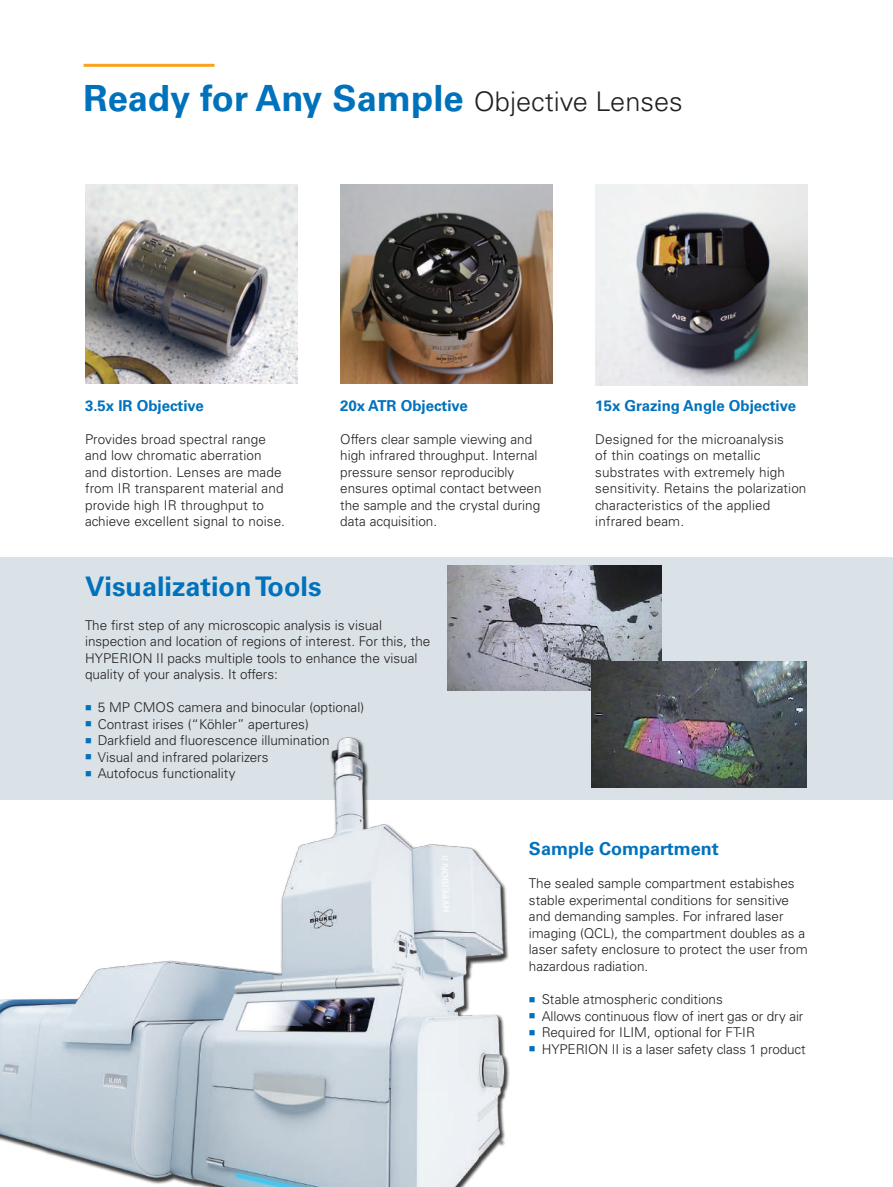
<style>
.page{position:relative;width:893px;height:1187px;background:#fff}
.page>*{position:absolute;margin:0;border:0;box-sizing:border-box;transform-origin:0 0}
.t1{font:700 36px "Univers LT Std";color:#0072bc}
.t2{font:700 27px "Univers LT Std";color:#0072bc}
.t3{font:700 18px "Univers LT Std";color:#0072bc}
.t4{font:700 15px "Univers LT Std";color:#0072bc}
.t5{font:300 13.5px/16.5px "Univers LT Std";color:#231f20}
.s1{font-weight:300;font-size:27px;color:#231f20}
.s2{color:#0072bc}
</style>
<div class="page">
<div style="left:0;top:557px;width:893px;height:242px;background:#dae2e7"></div>
<img style="left:85px;top:185px;width:213px;height:199px">
<img style="left:595px;top:184px;width:213px;height:202px">
<img style="left:340px;top:185px;width:213px;height:199px">
<img style="left:447px;top:565px;width:215px;height:125px">
<img style="left:592px;top:661px;width:214px;height:126px">
<img style="left:0;top:737px;width:527px;height:449px">
<hr style="left:84px;top:64px;width:131px;height:3px;background:#f9a21c">
<h1 class="t1" style="left:84px;top:77px;width:601px">Ready for Any Sample <span class="s1">Objective Lenses</span></h1>
<p class="t4" style="left:85px;top:396px;width:120px">3.5x IR Objective</p>
<p class="t5" style="left:85px;top:431px;width:202px">Provides broad spectral range and low chromatic aberration and distortion. Lenses are made from IR transparent material and provide high IR throughput to achieve excellent signal to noise.</p>
<p class="t4" style="left:340px;top:396px;width:129px">20x ATR Objective</p>
<p class="t5" style="left:340px;top:431px;width:203px">Offers clear sample viewing and high infrared throughput. Internal pressure sensor reproducibly ensures optimal contact between the sample and the crystal during data acquisition.</p>
<h2 class="t2" style="left:85px;top:571px;width:238px">Visualization Tools</h2>
<p class="t5" style="left:85px;top:616px;width:347px">The first step of any microscopic analysis is visual inspection and location of regions of interest. For this, the HYPERION II packs multiple tools to enhance the visual quality of your analysis. It offers:</p>
<p class="t5" style="left:85px;top:699px;width:281px"><span class="s2">■</span> 5 MP CMOS camera and binocular (optional)</p>
<p class="t5" style="left:85px;top:715px;width:225px"><span class="s2">■</span> Contrast irises (“Köhler” apertures)</p>
<p class="t5" style="left:85px;top:732px;width:246px"><span class="s2">■</span> Darkfield and fluorescence illumination</p>
<p class="t5" style="left:85px;top:748px;width:185px"><span class="s2">■</span> Visual and infrared polarizers</p>
<p class="t5" style="left:85px;top:765px;width:152px"><span class="s2">■</span> Autofocus functionality</p>
<p class="t4" style="left:595px;top:396px;width:202px">15x Grazing Angle Objective</p>
<p class="t5" style="left:595px;top:431px;width:213px">Designed for the microanalysis<br>of thin coatings on metallic substrates with extremely high sensitivity. Retains the polarization characteristics of the applied infrared beam.</p>
<h3 class="t3" style="left:529px;top:838px;width:191px">Sample Compartment</h3>
<p class="t5" style="left:529px;top:875px;width:280px">The sealed sample compartment estabishes stable experimental conditions for sensitive and demanding samples. For infrared laser imaging (QCL), the compartment doubles as a laser safety enclosure to protect the user from hazardous radiation.</p>
<p class="t5" style="left:529px;top:990px;width:195px"><span class="s2">■</span> Stable atmospheric conditions</p>
<p class="t5" style="left:529px;top:1007px;width:276px"><span class="s2">■</span> Allows continuous flow of inert gas or dry air</p>
<p class="t5" style="left:529px;top:1023px;width:227px"><span class="s2">■</span> Required for ILIM, optional for FT-IR</p>
<p class="t5" style="left:529px;top:1040px;width:278px"><span class="s2">■</span> HYPERION II is a laser safety class 1 product</p>
</div>
